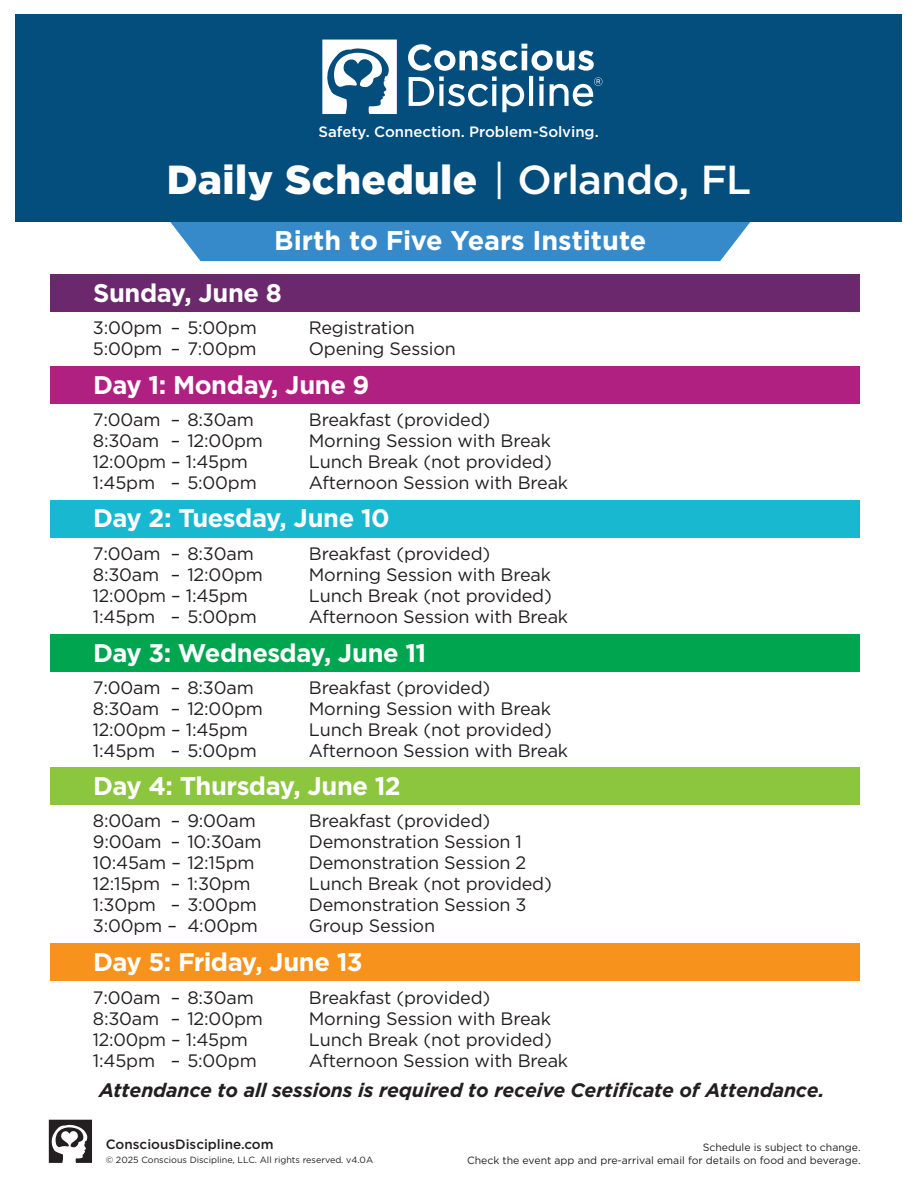
<style>
.page{position:relative;width:918px;height:1188px;background:#fff}
.page>*{position:absolute;margin:0;border:0;box-sizing:border-box;transform-origin:0 0}
.t1{font:900 40.5px "Gotham";letter-spacing:.01em;color:#fff}
.t2{font:700 27px "Gotham";letter-spacing:-.005em;color:#fff}
.t3{font:700 25.5px "Gotham";letter-spacing:-.015em;color:#fff}
.t4{font:italic 700 19.5px "Gotham";letter-spacing:-.005em;color:#231f20}
.t5{font:18px "Gotham";letter-spacing:-.01em;color:#231f20}
.t6{font:500 15px "Gotham";color:#fff}
.t7{font:500 13.5px "Gotham";color:#231f20}
.t8{font:10.5px "Gotham";color:#231f20}
.t9{font:9px "Gotham";color:#231f20}
.s1{font-weight:400}
.s2{font-weight:500}
</style>
<div class="page">
<div style="left:170px;top:222px;width:581px;height:39px;background:#378ac9"></div>
<div style="left:16px;top:14px;width:886px;height:208px;background:#034e7d"></div>
<svg style="left:322px;top:40px;width:75px;height:74px"></svg>
<svg style="left:408px;top:44px;width:194px;height:68px"></svg>
<svg style="left:48px;top:1120px;width:44px;height:43px"></svg>
<div style="left:50px;top:274px;width:809px;height:38px;background:#6b286d"></div>
<div style="left:50px;top:366px;width:809px;height:38px;background:#b02080"></div>
<div style="left:50px;top:500px;width:809px;height:38px;background:#18b8d0"></div>
<div style="left:50px;top:634px;width:809px;height:38px;background:#00a54f"></div>
<div style="left:50px;top:767px;width:809px;height:38px;background:#8bc63e"></div>
<div style="left:50px;top:943px;width:809px;height:38px;background:#f7931d"></div>
<p class="t6" style="left:318px;top:122px;width:282px">Safety. Connection. Problem-Solving.</p>
<p class="t1" style="left:167px;top:156px;width:586px">Daily Schedule <span class="s1">|</span> <span class="s2">Orlando, FL</span></p>
<p class="t2" style="left:274px;top:225px;width:374px">Birth to Five Years Institute</p>
<p class="t3" style="left:93px;top:278px;width:190px">Sunday, June 8</p>
<p class="t5" style="left:93px;top:316px;width:166px">3:00pm – 5:00pm</p>
<p class="t5" style="left:309px;top:316px;width:108px">Registration</p>
<p class="t5" style="left:93px;top:337px;width:165px">5:00pm – 7:00pm</p>
<p class="t5" style="left:309px;top:337px;width:149px">Opening Session</p>
<p class="t3" style="left:93px;top:370px;width:278px">Day 1: Monday, June 9</p>
<p class="t5" style="left:93px;top:408px;width:162px">7:00am – 8:30am</p>
<p class="t5" style="left:309px;top:408px;width:183px">Breakfast (provided)</p>
<p class="t5" style="left:93px;top:429px;width:172px">8:30am – 12:00pm</p>
<p class="t5" style="left:309px;top:429px;width:244px">Morning Session with Break</p>
<p class="t5" style="left:93px;top:450px;width:157px">12:00pm – 1:45pm</p>
<p class="t5" style="left:309px;top:450px;width:244px">Lunch Break (not provided)</p>
<p class="t5" style="left:93px;top:471px;width:166px">1:45pm – 5:00pm</p>
<p class="t5" style="left:309px;top:471px;width:261px">Afternoon Session with Break</p>
<p class="t3" style="left:93px;top:503px;width:298px">Day 2: Tuesday, June 10</p>
<p class="t5" style="left:93px;top:542px;width:162px">7:00am – 8:30am</p>
<p class="t5" style="left:309px;top:542px;width:183px">Breakfast (provided)</p>
<p class="t5" style="left:93px;top:563px;width:172px">8:30am – 12:00pm</p>
<p class="t5" style="left:309px;top:563px;width:244px">Morning Session with Break</p>
<p class="t5" style="left:93px;top:584px;width:157px">12:00pm – 1:45pm</p>
<p class="t5" style="left:309px;top:584px;width:244px">Lunch Break (not provided)</p>
<p class="t5" style="left:93px;top:605px;width:166px">1:45pm – 5:00pm</p>
<p class="t5" style="left:309px;top:605px;width:261px">Afternoon Session with Break</p>
<p class="t3" style="left:93px;top:638px;width:335px">Day 3: Wednesday, June 11</p>
<p class="t5" style="left:93px;top:676px;width:162px">7:00am – 8:30am</p>
<p class="t5" style="left:309px;top:676px;width:183px">Breakfast (provided)</p>
<p class="t5" style="left:93px;top:697px;width:172px">8:30am – 12:00pm</p>
<p class="t5" style="left:309px;top:697px;width:244px">Morning Session with Break</p>
<p class="t5" style="left:93px;top:718px;width:157px">12:00pm – 1:45pm</p>
<p class="t5" style="left:309px;top:718px;width:244px">Lunch Break (not provided)</p>
<p class="t5" style="left:93px;top:739px;width:166px">1:45pm – 5:00pm</p>
<p class="t5" style="left:309px;top:739px;width:261px">Afternoon Session with Break</p>
<p class="t3" style="left:93px;top:771px;width:309px">Day 4: Thursday, June 12</p>
<p class="t5" style="left:93px;top:809px;width:165px">8:00am – 9:00am</p>
<p class="t5" style="left:309px;top:809px;width:183px">Breakfast (provided)</p>
<p class="t5" style="left:93px;top:830px;width:170px">9:00am – 10:30am</p>
<p class="t5" style="left:309px;top:830px;width:215px">Demonstration Session 1</p>
<p class="t5" style="left:93px;top:851px;width:163px">10:45am – 12:15pm</p>
<p class="t5" style="left:309px;top:851px;width:219px">Demonstration Session 2</p>
<p class="t5" style="left:93px;top:872px;width:159px">12:15pm – 1:30pm</p>
<p class="t5" style="left:309px;top:872px;width:244px">Lunch Break (not provided)</p>
<p class="t5" style="left:93px;top:893px;width:166px">1:30pm – 3:00pm</p>
<p class="t5" style="left:309px;top:893px;width:219px">Demonstration Session 3</p>
<p class="t5" style="left:93px;top:914px;width:167px">3:00pm – 4:00pm</p>
<p class="t5" style="left:309px;top:914px;width:128px">Group Session</p>
<p class="t3" style="left:93px;top:947px;width:271px">Day 5: Friday, June 13</p>
<p class="t5" style="left:93px;top:986px;width:162px">7:00am – 8:30am</p>
<p class="t5" style="left:309px;top:986px;width:183px">Breakfast (provided)</p>
<p class="t5" style="left:93px;top:1007px;width:172px">8:30am – 12:00pm</p>
<p class="t5" style="left:309px;top:1007px;width:244px">Morning Session with Break</p>
<p class="t5" style="left:93px;top:1028px;width:157px">12:00pm – 1:45pm</p>
<p class="t5" style="left:309px;top:1028px;width:244px">Lunch Break (not provided)</p>
<p class="t5" style="left:93px;top:1049px;width:166px">1:45pm – 5:00pm</p>
<p class="t5" style="left:309px;top:1049px;width:261px">Afternoon Session with Break</p>
<p class="t4" style="left:99px;top:1078px;width:727px">Attendance to all sessions is required to receive Certificate of Attendance.</p>
<p class="t7" style="left:106px;top:1136px;width:169px">ConsciousDiscipline.com</p>
<p class="t9" style="left:106px;top:1154px;width:269px">© 2025 Conscious Discipline, LLC. All rights reserved. v4.0A</p>
<p class="t8" style="left:703px;top:1140px;width:159px">Schedule is subject to change.</p>
<p class="t8" style="left:467px;top:1154px;width:395px">Check the event app and pre-arrival email for details on food and beverage.</p>
</div>
